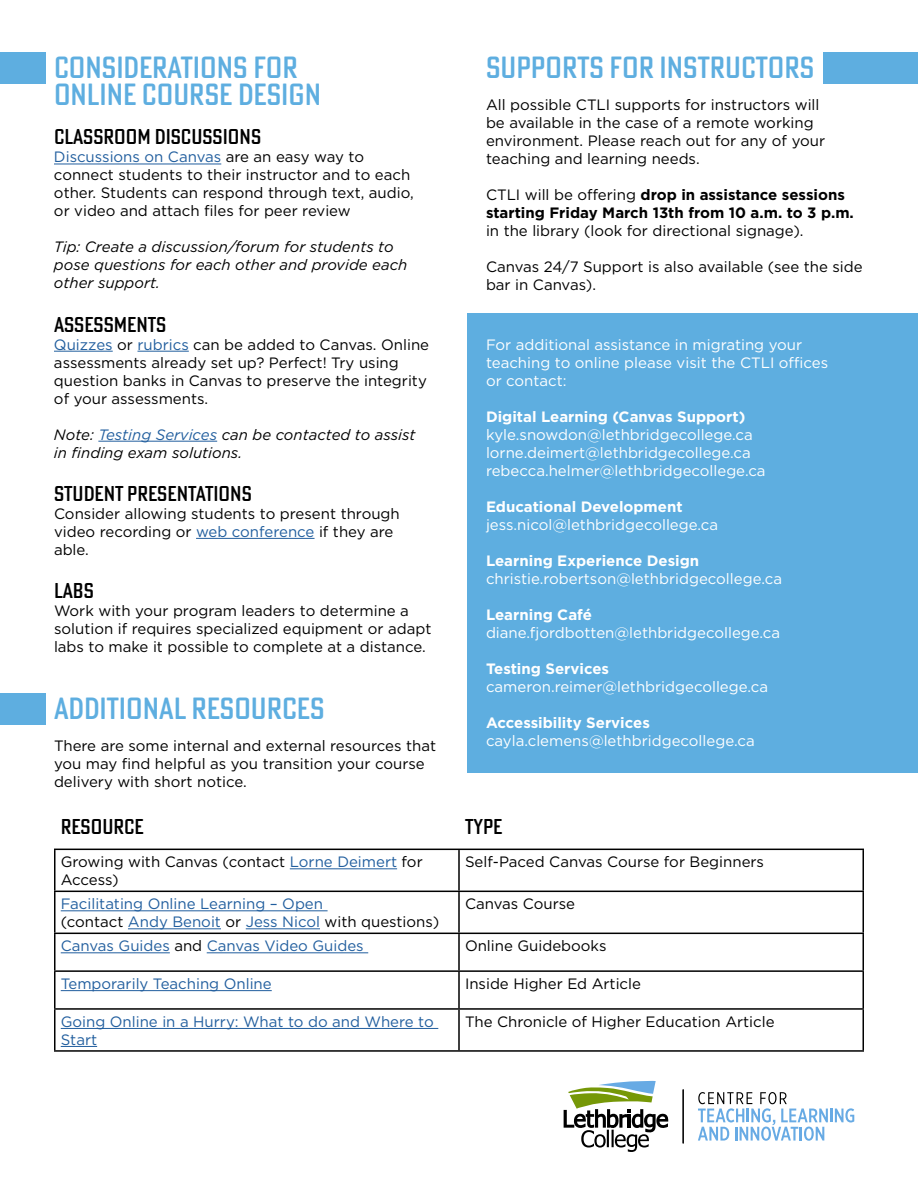
<style>
.page{position:relative;width:918px;height:1188px;background:#fff}
.page>*{position:absolute;margin:0;border:0;box-sizing:border-box;transform-origin:0 0}
.t1{font:500 30px/27px "Poster Gothic Round Cond ATF";color:#5eaee0}
.t2{font:500 21px "Poster Gothic Round Cond ATF";color:#000}
.t3{font:15px/18px "Gotham";color:#000}
.t4{font:15px/18px "Gotham";color:#fff}
.t5{font:15px/18px "Gotham";color:#215e9e}
.t6{font:italic 15px/18px "Gotham";color:#000}
.t7{font:700 15px "Gotham";color:#fff}
.t8{font:700 15px/18px "Gotham";color:#000}
.s1{color:#215e9e}
.s2{font-weight:400}
.s3{color:#000}
</style>
<div class="page">
<hr style="left:54px;top:164px;width:167px;height:1px;background:#215e9e">
<hr style="left:54px;top:351px;width:59px;height:1px;background:#215e9e">
<hr style="left:138px;top:351px;width:51px;height:1px;background:#215e9e">
<hr style="left:98px;top:441px;width:119px;height:1px;background:#215e9e">
<hr style="left:196px;top:538px;width:119px;height:1px;background:#215e9e">
<div style="left:0;top:52px;width:45px;height:32px;background:#5eaee0"></div>
<div style="left:0;top:693px;width:45px;height:32px;background:#5eaee0"></div>
<div style="left:468px;top:314px;width:450px;height:459px;background:#5eaee0"></div>
<hr style="left:458px;top:850px;width:2px;height:41px;background:#000">
<hr style="left:54px;top:892px;width:2px;height:41px;background:#000">
<hr style="left:458px;top:892px;width:2px;height:41px;background:#000">
<hr style="left:862px;top:892px;width:2px;height:41px;background:#000">
<hr style="left:54px;top:933px;width:405px;height:1px;background:#000">
<hr style="left:54px;top:934px;width:2px;height:36px;background:#000">
<hr style="left:459px;top:933px;width:405px;height:1px;background:#000">
<hr style="left:458px;top:934px;width:2px;height:36px;background:#000">
<hr style="left:862px;top:934px;width:2px;height:36px;background:#000">
<hr style="left:54px;top:970px;width:405px;height:2px;background:#000">
<hr style="left:54px;top:972px;width:2px;height:36px;background:#000">
<hr style="left:459px;top:970px;width:405px;height:2px;background:#000">
<hr style="left:458px;top:972px;width:2px;height:36px;background:#000">
<hr style="left:862px;top:972px;width:2px;height:36px;background:#000">
<hr style="left:54px;top:1008px;width:405px;height:2px;background:#000">
<hr style="left:54px;top:1010px;width:2px;height:40px;background:#000">
<hr style="left:459px;top:1008px;width:405px;height:2px;background:#000">
<hr style="left:458px;top:1010px;width:2px;height:40px;background:#000">
<hr style="left:862px;top:1010px;width:2px;height:40px;background:#000">
<hr style="left:54px;top:1050px;width:405px;height:2px;background:#000">
<hr style="left:459px;top:1050px;width:405px;height:2px;background:#000">
<hr style="left:54px;top:850px;width:2px;height:41px;background:#000">
<hr style="left:862px;top:850px;width:2px;height:41px;background:#000">
<hr style="left:54px;top:891px;width:405px;height:1px;background:#000">
<hr style="left:459px;top:891px;width:405px;height:1px;background:#000">
<hr style="left:54px;top:849px;width:405px;height:1px;background:#000">
<hr style="left:459px;top:849px;width:405px;height:1px;background:#000">
<hr style="left:290px;top:868px;width:107px;height:1px;background:#215e9e">
<hr style="left:61px;top:910px;width:267px;height:1px;background:#215e9e">
<hr style="left:128px;top:928px;width:93px;height:1px;background:#215e9e">
<hr style="left:246px;top:928px;width:74px;height:1px;background:#215e9e">
<hr style="left:61px;top:952px;width:109px;height:1px;background:#215e9e">
<hr style="left:207px;top:952px;width:161px;height:1px;background:#215e9e">
<hr style="left:61px;top:990px;width:211px;height:1px;background:#215e9e">
<hr style="left:61px;top:1028px;width:377px;height:1px;background:#215e9e">
<hr style="left:61px;top:1046px;width:36px;height:1px;background:#215e9e">
<div style="left:824px;top:52px;width:94px;height:32px;background:#5eaee0"></div>
<svg style="left:564px;top:1080px;width:104px;height:72px"></svg>
<hr style="left:683px;top:1089px;width:1px;height:55px;background:#000">
<svg style="left:698px;top:1092px;width:156px;height:49px"></svg>
<h1 class="t1" style="left:54px;top:54px;width:269px">CONSIDERATIONS FOR<br>ONLINE COURSE DESIGN</h1>
<h2 class="t2" style="left:54px;top:123px;width:209px">CLASSROOM DISCUSSIONS</h2>
<p class="t3" style="left:54px;top:148px;width:361px"><span class="s1">Discussions on Canvas</span> are an easy way to connect students to their instructor and to each other. Students can respond through text, audio, or video and attach files for peer review</p>
<p class="t6" style="left:54px;top:238px;width:355px">Tip: Create a discussion/forum for students to pose questions for each other and provide each other support.</p>
<h2 class="t2" style="left:54px;top:311px;width:114px">ASSESSMENTS</h2>
<p class="t3" style="left:54px;top:335px;width:377px"><span class="s1">Quizzes</span> or <span class="s1">rubrics</span> can be added to Canvas. Online assessments already set up? Perfect! Try using question banks in Canvas to preserve the integrity of your assessments.</p>
<p class="t6" style="left:54px;top:425px;width:363px">Note: <span class="s1">Testing Services</span> can be contacted to assist in finding exam solutions.</p>
<h2 class="t2" style="left:54px;top:480px;width:199px">STUDENT PRESENTATIONS</h2>
<p class="t3" style="left:54px;top:504px;width:347px">Consider allowing students to present through video recording or <span class="s1">web conference</span> if they are able.</p>
<h2 class="t2" style="left:54px;top:577px;width:41px">LABS</h2>
<p class="t3" style="left:54px;top:601px;width:379px">Work with your program leaders to determine a solution if requires specialized equipment or adapt labs to make it possible to complete at a distance.</p>
<h1 class="t1" style="left:54px;top:695px;width:272px">ADDITIONAL RESOURCES</h1>
<p class="t3" style="left:54px;top:736px;width:384px">There are some internal and external resources that you may find helpful as you transition your course delivery with short notice.</p>
<h1 class="t1" style="left:486px;top:54px;width:330px">SUPPORTS FOR INSTRUCTORS</h1>
<p class="t3" style="left:486px;top:95px;width:341px">All possible CTLI supports for instructors will be available in the case of a remote working environment. Please reach out for any of your teaching and learning needs.</p>
<p class="t8" style="left:486px;top:185px;width:369px"><span class="s2">CTLI will be offering</span> drop in assistance sessions starting Friday March 13th from 10 a.m. to 3 p.m.</p>
<p class="t3" style="left:486px;top:221px;width:319px">in the library (look for directional signage).</p>
<p class="t3" style="left:486px;top:257px;width:378px">Canvas 24/7 Support is also available (see the side bar in Canvas).</p>
<p class="t4" style="left:486px;top:335px;width:344px">For additional assistance in migrating your teaching to online please visit the CTLI offices or contact:</p>
<p class="t7" style="left:486px;top:406px;width:261px">Digital Learning (Canvas Support)</p>
<p class="t4" style="left:486px;top:425px;width:281px">kyle.snowdon@lethbridgecollege.ca lorne.deimert@lethbridgecollege.ca rebecca.helmer@lethbridgecollege.ca</p>
<p class="t7" style="left:486px;top:496px;width:198px">Educational Development</p>
<p class="t4" style="left:486px;top:515px;width:234px">jess.nicol@lethbridgecollege.ca</p>
<p class="t7" style="left:486px;top:550px;width:215px">Learning Experience Design</p>
<p class="t4" style="left:486px;top:569px;width:298px">christie.robertson@lethbridgecollege.ca</p>
<p class="t7" style="left:486px;top:604px;width:108px">Learning Café</p>
<p class="t4" style="left:486px;top:623px;width:296px">diane.fjordbotten@lethbridgecollege.ca</p>
<p class="t7" style="left:486px;top:658px;width:125px">Testing Services</p>
<p class="t4" style="left:486px;top:677px;width:284px">cameron.reimer@lethbridgecollege.ca</p>
<p class="t7" style="left:486px;top:712px;width:165px">Accessibility Services</p>
<p class="t4" style="left:486px;top:731px;width:270px">cayla.clemens@lethbridgecollege.ca</p>
<h2 class="t2" style="left:61px;top:813px;width:85px">RESOURCE</h2>
<h2 class="t2" style="left:465px;top:813px;width:39px">TYPE</h2>
<p class="t3" style="left:61px;top:853px;width:364px">Growing with Canvas (contact <span class="s1">Lorne Deimert</span> for<br>Access)</p>
<p class="t3" style="left:465px;top:853px;width:301px">Self-Paced Canvas Course for Beginners</p>
<p class="t5" style="left:61px;top:895px;width:380px">Facilitating Online Learning – Open<br><span class="s3">(contact</span> Andy Benoit <span class="s3">or</span> Jess Nicol <span class="s3">with questions)</span></p>
<p class="t3" style="left:465px;top:895px;width:112px">Canvas Course</p>
<p class="t5" style="left:61px;top:937px;width:304px">Canvas Guides <span class="s3">and</span> Canvas Video Guides</p>
<p class="t3" style="left:465px;top:937px;width:143px">Online Guidebooks</p>
<p class="t5" style="left:61px;top:975px;width:213px">Temporarily Teaching Online</p>
<p class="t3" style="left:465px;top:975px;width:178px">Inside Higher Ed Article</p>
<p class="t5" style="left:61px;top:1012px;width:375px">Going Online in a Hurry: What to do and Where to<br>Start</p>
<p class="t3" style="left:465px;top:1012px;width:311px">The Chronicle of Higher Education Article</p>
</div>
